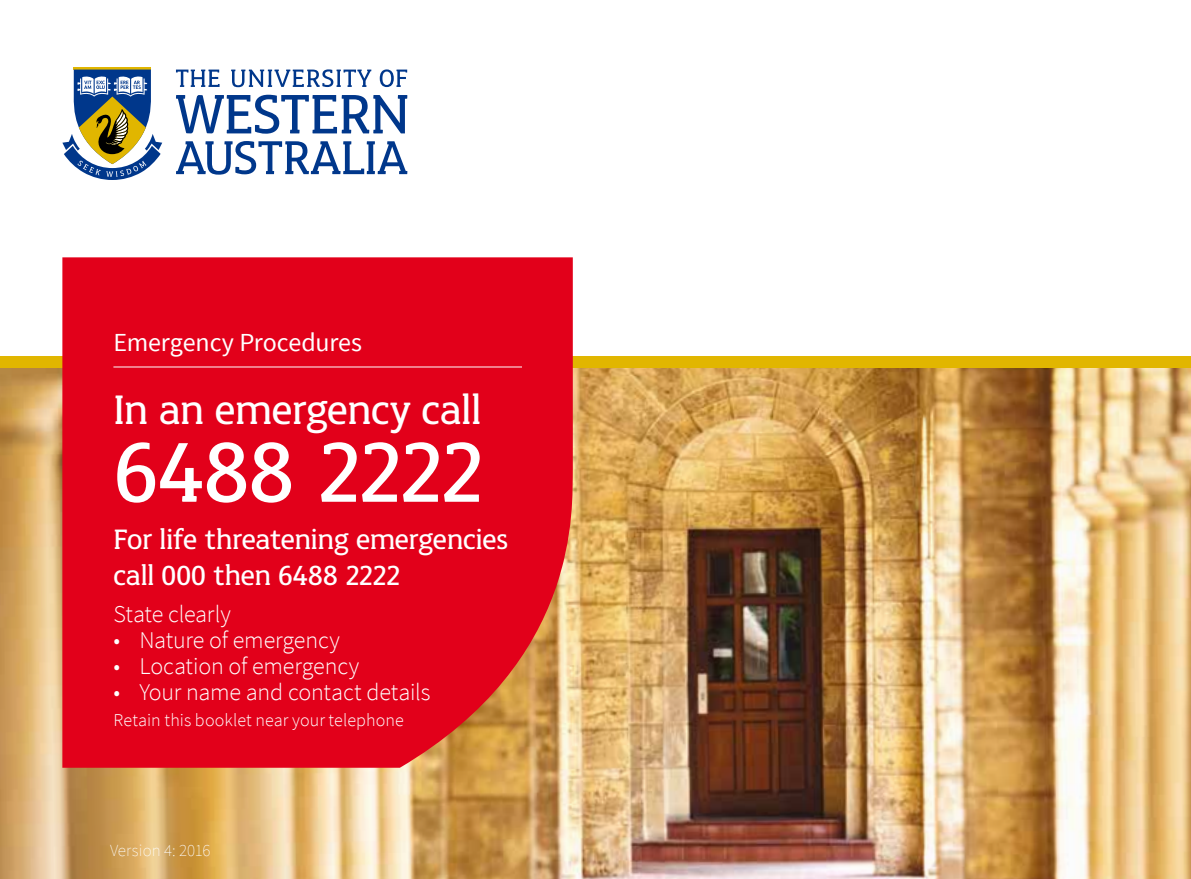
<style>
.page{position:relative;width:1191px;height:879px;background:#fff}
.page>*{position:absolute;margin:0;border:0;box-sizing:border-box;transform-origin:0 0}
.t1{font:92px "UWA";letter-spacing:-.025em;color:#fff}
.t2{font:44px "UWA";letter-spacing:-.015em;color:#fff}
.t3{font:30px/36px "UWA";letter-spacing:-.01em;color:#fff}
.t4{font:26px "Source Sans Pro";letter-spacing:-.005em;color:#fff}
.t5{font:300 24px "Source Sans Pro";letter-spacing:-.005em;color:#fff}
.t6{font:300 18px "Source Sans Pro";letter-spacing:.005em;color:#fff}
.t7{font:200 17px "Source Sans Pro";letter-spacing:.005em;color:#fff}
</style>
<div class="page">
<img style="left:0;top:367px;width:1191px;height:512px">
<div style="left:0;top:356px;width:1191px;height:11px;background:#e1b600"></div>
<svg style="left:62px;top:257px;width:519px;height:511px;background:#e10c20"></svg>
<hr style="left:113px;top:366px;width:409px;height:1px;background:#fff">
<hr style="left:74px;top:67px;width:77px;height:3px;background:#e1b600">
<svg style="left:176px;top:70px;width:44px;height:17px"></svg>
<svg style="left:231px;top:69px;width:140px;height:18px"></svg>
<svg style="left:380px;top:69px;width:27px;height:18px"></svg>
<svg style="left:176px;top:95px;width:231px;height:39px"></svg>
<svg style="left:176px;top:141px;width:231px;height:34px"></svg>
<svg style="left:62px;top:70px;width:100px;height:110px"></svg>
<p class="t4" style="left:113px;top:326px;width:250px">Emergency Procedures</p>
<h2 class="t2" style="left:113px;top:386px;width:369px">In an emergency call</h2>
<h1 class="t1" style="left:113px;top:423px;width:371px">6488 2222</h1>
<p class="t3" style="left:113px;top:521px;width:396px">For life threatening emergencies call 000 then 6488 2222</p>
<p class="t5" style="left:113px;top:599px;width:119px">State clearly</p>
<p class="t5" style="left:113px;top:625px;width:228px">• Nature of emergency</p>
<p class="t5" style="left:113px;top:651px;width:247px">• Location of emergency</p>
<p class="t5" style="left:113px;top:677px;width:319px">• Your name and contact details</p>
<p class="t6" style="left:113px;top:709px;width:292px">Retain this booklet near your telephone</p>
<p class="t7" style="left:110px;top:840px;width:102px">Version 4: 2016</p>
</div>
